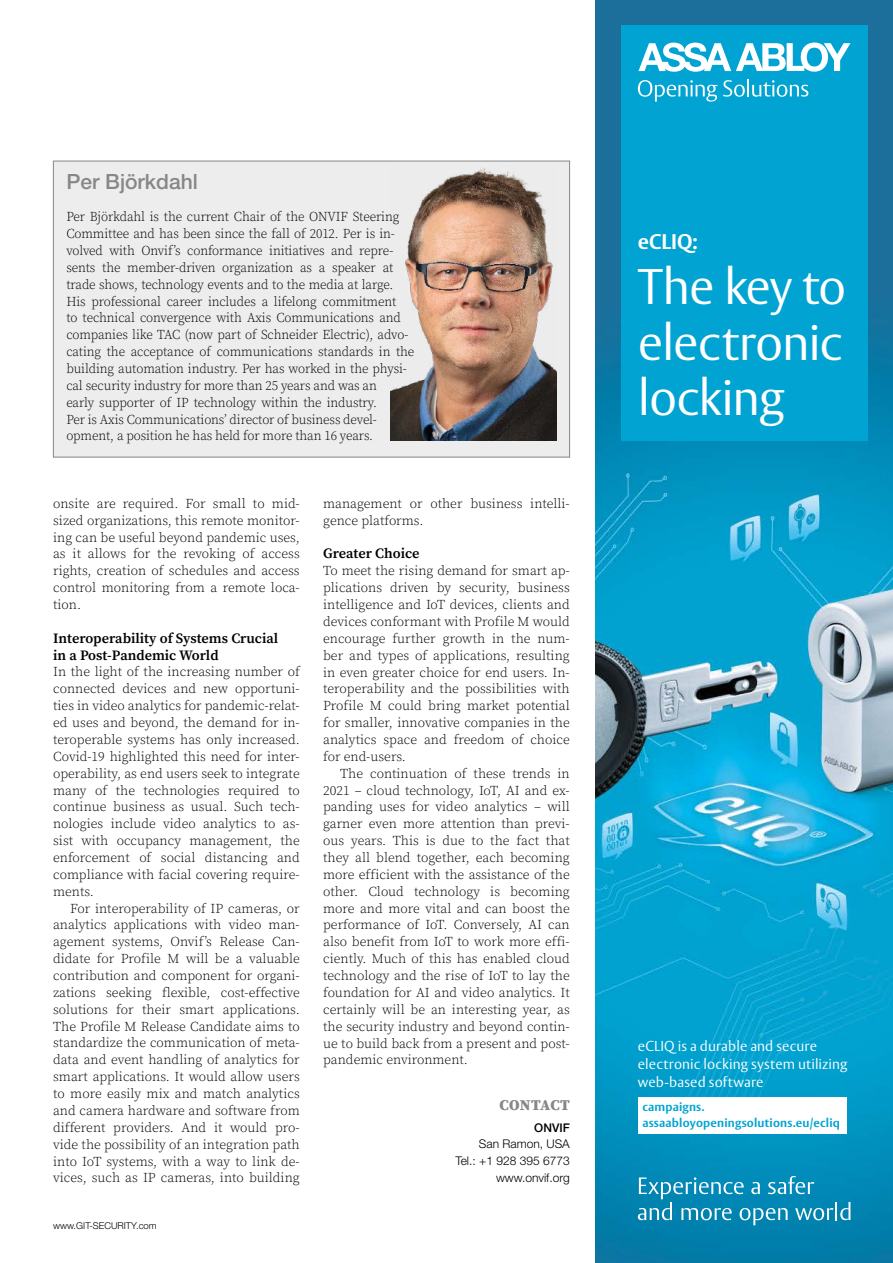
<style>
.page{position:relative;width:893px;height:1263px;background:#fff}
.page>*{position:absolute;margin:0;border:0;box-sizing:border-box;transform-origin:0 0}
.t1{font:300 49.5px/55.5px "ASSA Vesta";letter-spacing:-.025em;color:#fff;text-align:justify}
.t2{font:500 21px "Helvetica Neue LT Std";color:#878787}
.t3{font:700 21px "ASSA Vesta";color:#fff}
.t4{font:900 15px "Source Serif Pro";letter-spacing:.015em;color:#878787}
.t5{font:300 14.25px/18px "ASSA Vesta";letter-spacing:.005em;color:#fff}
.t6{font:600 14.25px/16.8px "Source Serif Pro";color:#000}
.t7{font:300 13.5px/16.8px "Source Serif Pro";letter-spacing:-.01em;color:#000;text-align:justify}
.t8{font:300 13.5px/16.8px "Source Serif Pro";letter-spacing:-.01em;color:#000;scale:.96 1}
.t9{font:700 12px/15.8px "ASSA Vesta";letter-spacing:.015em;color:#00a3d2}
.t10{font:300 12px/16.8px "Helvetica Neue LT Std";color:#000;text-align:right}
.t11{font:500 12px "Helvetica Neue LT Std";color:#000}
.t12{font:300 9.45px "Helvetica Neue LT Std";color:#000}
</style>
<div class="page">
<div style="left:53px;top:161px;width:517px;height:296px;background:#ededed"></div>
<div style="left:53px;top:161px;width:517px;height:296px;border:1px solid #878787"></div>
<img style="left:390px;top:168px;width:167px;height:272px">
<img style="left:595px;top:0;width:298px;height:1263px">
<div style="left:638px;top:1097px;width:209px;height:36px;background:#fff"></div>
<div style="left:621px;top:26px;width:246px;height:415px;background:#00a3d2"></div>
<svg style="left:638px;top:1176px;width:212px;height:49px;background:#2698bf"></svg>
<svg style="left:638px;top:43px;width:212px;height:29px"></svg>
<svg style="left:638px;top:80px;width:79px;height:22px"></svg>
<svg style="left:723px;top:79px;width:85px;height:18px"></svg>
<h2 class="t2" style="left:66px;top:169px;width:133px">Per Björkdahl</h2>
<p class="t8" style="left:66px;top:209px;width:364px">Per Björkdahl is the current Chair of the ONVIF Steering Committee and has been since the fall of 2012. Per is in&shy;volved with Onvif’s conformance initiatives and repre&shy;sents the member-driven organization as a speaker at trade shows, technology events and to the media at large.<br>His professional career includes a lifelong commitment<br>to technical convergence with Axis Communications and companies like TAC (now part of Schneider Electric), advo&shy;cating the acceptance of communications standards in the building automation industry. Per has worked in the physi&shy;cal security industry for more than 25 years and was an<br>early supporter of IP technology within the industry.<br>Per is Axis Communications’ director of business devel&shy;opment, a position he has held for more than 16 years.</p>
<p class="t7" style="left:53px;top:495px;width:248px">onsite are required. For small to mid&shy;sized organizations, this remote monitor&shy;ing can be useful beyond pandemic uses, as it allows for the revoking of access rights, creation of schedules and access control monitoring from a remote loca&shy;tion.</p>
<p class="t6" style="left:53px;top:630px;width:227px">Interoperability of Systems Crucial in a Post-Pandemic World</p>
<p class="t7" style="left:53px;top:664px;width:248px">In the light of the increasing number of connected devices and new opportuni&shy;ties in video analytics for pandemic-relat&shy;ed uses and beyond, the demand for in&shy;teroperable systems has only increased.<br>Covid-19 highlighted this need for inter&shy;operability, as end users seek to integrate many of the technologies required to continue business as usual. Such tech&shy;nologies include video analytics to as&shy;sist with occupancy management, the enforcement of social distancing and compliance with facial covering require&shy;ments.</p>
<p class="t7" style="left:53px;top:900px;width:248px;text-indent:17px">For interoperability of IP cameras, or analytics applications with video man&shy;agement systems, Onvif’s Release Can&shy;didate for Profile M will be a valuable contribution and component for organi&shy;zations seeking flexible, cost-effective solutions for their smart applications.<br>The Profile M Release Candidate aims to standardize the communication of meta&shy;data and event handling of analytics for smart applications. It would allow users to more easily mix and match analytics and camera hardware and software from different providers. And it would pro&shy;vide the possibility of an integration path into IoT systems, with a way to link de&shy;vices, such as IP cameras, into building</p>
<p class="t12" style="left:53px;top:1220px;width:105px">www.GIT-SECURITY.com</p>
<p class="t7" style="left:323px;top:496px;width:248px">management or other business intelli&shy;gence platforms.</p>
<p class="t6" style="left:323px;top:546px;width:98px">Greater Choice</p>
<p class="t7" style="left:323px;top:563px;width:248px">To meet the rising demand for smart ap&shy;plications driven by security, business intelligence and IoT devices, clients and devices conformant with Profile M would encourage further growth in the num&shy;ber and types of applications, resulting in even greater choice for end users. In&shy;teroperability and the possibilities with Profile M could bring market potential for smaller, innovative companies in the analytics space and freedom of choice for end-users.</p>
<p class="t7" style="left:323px;top:765px;width:248px;text-indent:17px">The continuation of these trends in 2021 – cloud technology, IoT, AI and ex&shy;panding uses for video analytics – will garner even more attention than previ&shy;ous years. This is due to the fact that they all blend together, each becoming more efficient with the assistance of the other. Cloud technology is becoming more and more vital and can boost the performance of IoT. Conversely, AI can also benefit from IoT to work more effi&shy;ciently. Much of this has enabled cloud technology and the rise of IoT to lay the foundation for AI and video analytics. It certainly will be an interesting year, as the security industry and beyond contin&shy;ue to build back from a present and post&shy;pandemic environment.</p>
<p class="t4" style="left:500px;top:1096px;width:72px">CONTACT</p>
<p class="t11" style="left:534px;top:1120px;width:37px">ONVIF</p>
<p class="t10" style="left:455px;top:1135px;width:116px">San Ramon, USA<br>Tel.: +1 928 395 6773 www.onvif.org</p>
<h2 class="t3" style="left:638px;top:229px;width:61px">eCLIQ:</h2>
<h1 class="t1" style="left:638px;top:261px;width:210px">The key to electronic locking</h1>
<p class="t5" style="left:638px;top:1037px;width:211px">eCLIQ is a durable and secure electronic locking system utilizing web-based software</p>
<p class="t9" style="left:642px;top:1099px;width:199px">campaigns. assaabloyopeningsolutions.eu/ecliq</p>
</div>
